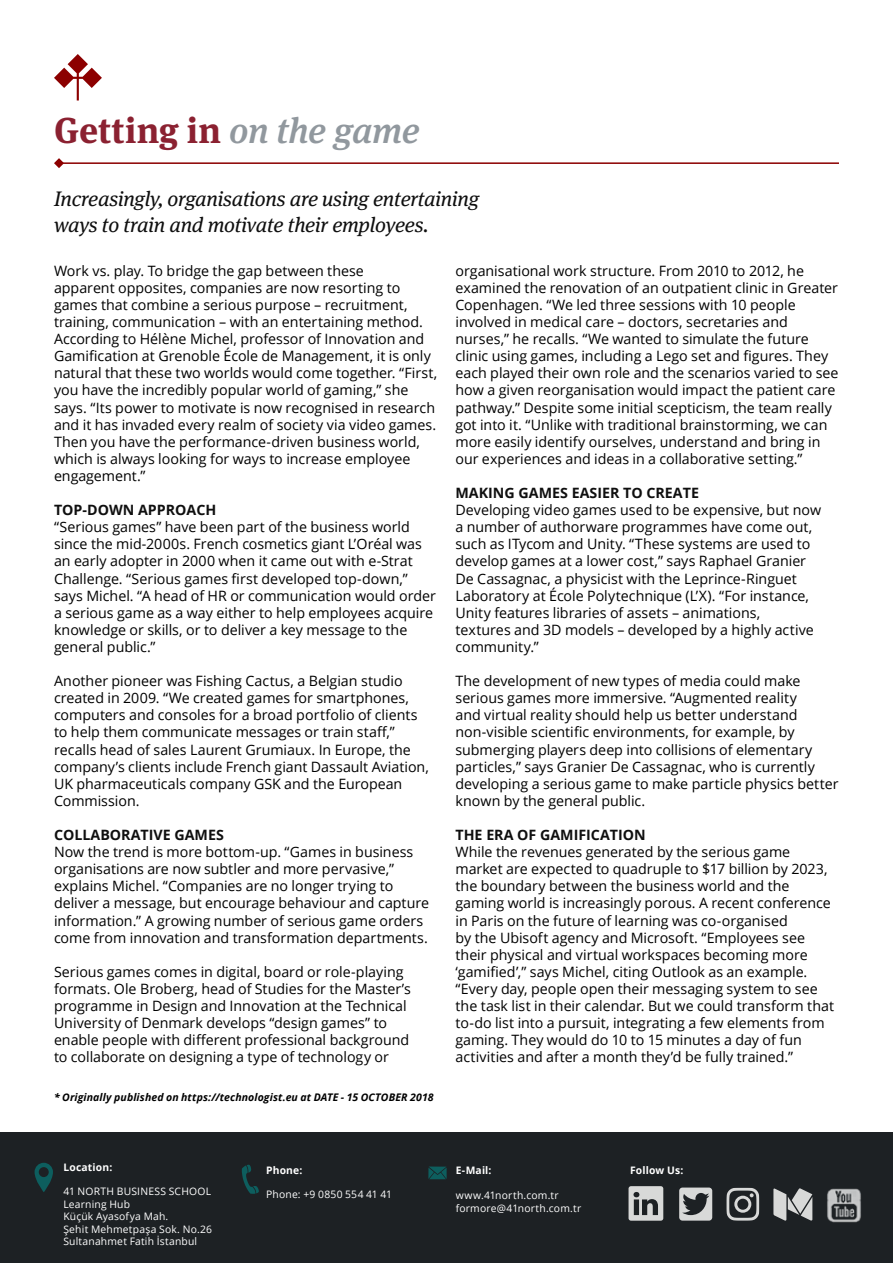
<style>
.page{position:relative;width:893px;height:1263px;background:#fff}
.page>*{position:absolute;margin:0;border:0;box-sizing:border-box;transform-origin:0 0}
.t1{font:700 36px "Meta Serif Pro";letter-spacing:.01em;color:#8b2131}
.t2{font:italic 21px/25.2px "Meta Serif Pro";letter-spacing:-.01em;color:#0f0f0f}
.t3{font:14.25px/17.1px "Open Sans";color:#000}
.t4{font:700 14.25px "Open Sans";color:#0f0f0f}
.t5{font:italic 700 10.5px "Open Sans";letter-spacing:.01em;color:#000}
.t6{font:10.35px/12.5px "Open Sans";letter-spacing:.02em;color:#fff}
.t7{font:700 10.35px "Open Sans";letter-spacing:.02em;color:#fff}
.s1{font-weight:500;font-style:italic;color:#91989e}
</style>
<div class="page">
<div style="left:0;top:1132px;width:893px;height:131px;background:#1d2124"></div>
<svg style="left:35px;top:1163px;width:18px;height:29px"></svg>
<svg style="left:242px;top:1164px;width:17px;height:30px"></svg>
<svg style="left:428px;top:1166px;width:19px;height:13px"></svg>
<svg style="left:679px;top:1187px;width:33px;height:33px"></svg>
<svg style="left:726px;top:1187px;width:33px;height:34px"></svg>
<svg style="left:773px;top:1188px;width:39px;height:32px"></svg>
<svg style="left:628px;top:1186px;width:35px;height:35px"></svg>
<img style="left:827px;top:1188px;width:34px;height:35px">
<hr style="left:63px;top:162px;width:776px;height:2px;background:#8c0000">
<svg style="left:54px;top:158px;width:10px;height:10px"></svg>
<svg style="left:54px;top:54px;width:48px;height:47px"></svg>
<h1 class="t1" style="left:54px;top:102px;width:367px">Getting in <span class="s1">on the game</span></h1>
<h2 class="t2" style="left:54px;top:185px;width:427px">Increasingly, organisations are using entertaining ways to train and motivate their employees.</h2>
<p class="t3" style="left:54px;top:262px;width:385px">Work vs. play. To bridge the gap between these<br>apparent opposites, companies are now resorting to games that combine a serious purpose – recruitment, training, communication – with an entertaining method.<br>According to Hélène Michel, professor of Innovation and Gamification at Grenoble École de Management, it is only natural that these two worlds would come together. “First, you have the incredibly popular world of gaming,” she says. “Its power to motivate is now recognised in research and it has invaded every realm of society via video games.<br>Then you have the performance-driven business world, which is always looking for ways to increase employee engagement.”</p>
<p class="t4" style="left:54px;top:500px;width:164px">TOP-DOWN APPROACH</p>
<p class="t3" style="left:54px;top:518px;width:383px">“Serious games” have been part of the business world since the mid-2000s. French cosmetics giant L’Oréal was an early adopter in 2000 when it came out with e-Strat Challenge. “Serious games first developed top-down,” says Michel. “A head of HR or communication would order a serious game as a way either to help employees acquire knowledge or skills, or to deliver a key message to the general public.”</p>
<p class="t3" style="left:54px;top:672px;width:376px">Another pioneer was Fishing Cactus, a Belgian studio created in 2009. “We created games for smartphones, computers and consoles for a broad portfolio of clients to help them communicate messages or train staff,” recalls head of sales Laurent Grumiaux. In Europe, the company’s clients include French giant Dassault Aviation, UK pharmaceuticals company GSK and the European Commission.</p>
<p class="t4" style="left:54px;top:825px;width:171px">COLLABORATIVE GAMES</p>
<p class="t3" style="left:54px;top:843px;width:377px">Now the trend is more bottom-up. “Games in business organisations are now subtler and more pervasive,” explains Michel. “Companies are no longer trying to deliver a message, but encourage behaviour and capture information.” A growing number of serious game orders come from innovation and transformation departments.</p>
<p class="t3" style="left:54px;top:963px;width:359px">Serious games comes in digital, board or role-playing formats. Ole Broberg, head of Studies for the Master’s programme in Design and Innovation at the Technical University of Denmark develops “design games” to enable people with different professional background to collaborate on designing a type of technology or</p>
<p class="t3" style="left:455px;top:262px;width:385px">organisational work structure. From 2010 to 2012, he examined the renovation of an outpatient clinic in Greater Copenhagen. “We led three sessions with 10 people involved in medical care – doctors, secretaries and nurses,” he recalls. “We wanted to simulate the future clinic using games, including a Lego set and figures. They each played their own role and the scenarios varied to see how a given reorganisation would impact the patient care pathway.” Despite some initial scepticism, the team really got into it. “Unlike with traditional brainstorming, we can more easily identify ourselves, understand and bring in our experiences and ideas in a collaborative setting.”</p>
<p class="t4" style="left:455px;top:483px;width:245px">MAKING GAMES EASIER TO CREATE</p>
<p class="t3" style="left:455px;top:501px;width:367px">Developing video games used to be expensive, but now a number of authorware programmes have come out, such as ITycom and Unity. “These systems are used to develop games at a lower cost,” says Raphael Granier De Cassagnac, a physicist with the Leprince-Ringuet Laboratory at École Polytechnique (L’X). “For instance, Unity features libraries of assets – animations,<br>textures and 3D models – developed by a highly active community.”</p>
<p class="t3" style="left:455px;top:672px;width:385px">The development of new types of media could make serious games more immersive. “Augmented reality<br>and virtual reality should help us better understand non-visible scientific environments, for example, by submerging players deep into collisions of elementary particles,” says Granier De Cassagnac, who is currently developing a serious game to make particle physics better known by the general public.</p>
<p class="t4" style="left:455px;top:825px;width:192px">THE ERA OF GAMIFICATION</p>
<p class="t3" style="left:455px;top:843px;width:380px">While the revenues generated by the serious game market are expected to quadruple to $17 billion by 2023, the boundary between the business world and the gaming world is increasingly porous. A recent conference in Paris on the future of learning was co-organised<br>by the Ubisoft agency and Microsoft. “Employees see their physical and virtual workspaces becoming more ‘gamified’,” says Michel, citing Outlook as an example. “Every day, people open their messaging system to see the task list in their calendar. But we could transform that to-do list into a pursuit, integrating a few elements from gaming. They would do 10 to 15 minutes a day of fun activities and after a month they’d be fully trained.”</p>
<p class="t5" style="left:54px;top:1089px;width:381px">* Originally published on https://technologist.eu at DATE - 15 OCTOBER 2018</p>
<p class="t7" style="left:63px;top:1159px;width:50px">Location:</p>
<p class="t6" style="left:63px;top:1185px;width:150px">41 NORTH BUSINESS SCHOOL<br>Learning Hub<br>Küçük Ayasofya Mah.<br>Şehit Mehmetpaşa Sok. No.26<br>Sultanahmet Fatih İstanbul</p>
<p class="t7" style="left:266px;top:1162px;width:38px">Phone:</p>
<p class="t6" style="left:266px;top:1188px;width:127px">Phone: +9 0850 554 41 41</p>
<p class="t7" style="left:456px;top:1163px;width:37px">E-Mail:</p>
<p class="t7" style="left:630px;top:1162px;width:55px">Follow Us:</p>
<p class="t6" style="left:456px;top:1189px;width:127px">www.41north.com.tr formore@41north.com.tr</p>
</div>
